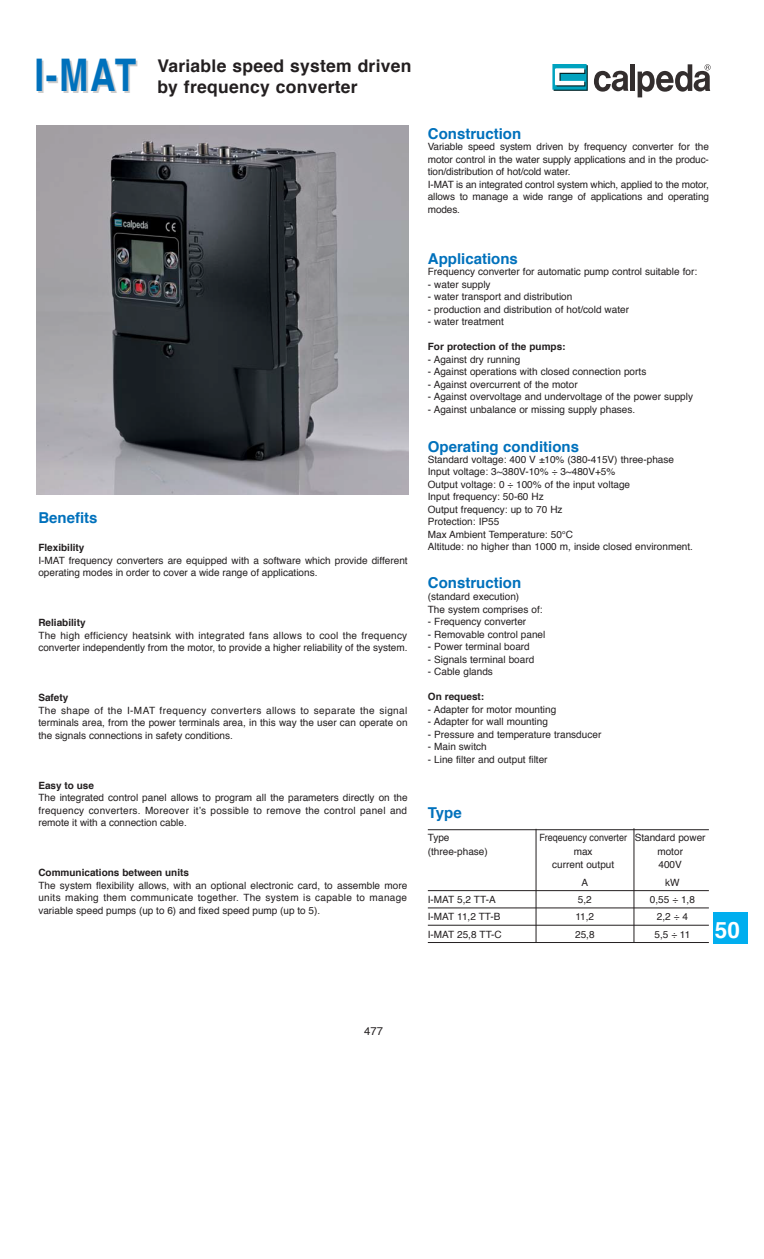
<style>
.page{position:relative;width:764px;height:1259px;background:#fff}
.page>*{position:absolute;margin:0;border:0;box-sizing:border-box;transform-origin:0 0}
.t1{font:700 45px "Helvetica";color:#0071bc;scale:.78 1}
.t2{font:700 22.5px "Helvetica";color:#fff}
.t3{font:700 17.5px "Helvetica";letter-spacing:.015em;color:#231f20}
.t4{font:700 15px "Helvetica";color:#0071bc}
.t5{font:11.25px "Helvetica";color:#231f20}
.t6{font:10px/12.5px "Helvetica";color:#231f20}
.t7{font:700 10px "Helvetica";color:#231f20}
.t8{font:10px "Helvetica";color:#231f20;scale:.9 1}
</style>
<div class="page">
<hr style="left:428px;top:829px;width:281px;height:1px;background:#231f20">
<hr style="left:428px;top:890px;width:281px;height:1px;background:#231f20">
<hr style="left:428px;top:908px;width:281px;height:1px;background:#231f20">
<hr style="left:428px;top:925px;width:281px;height:1px;background:#231f20">
<hr style="left:428px;top:942px;width:281px;height:1px;background:#231f20">
<hr style="left:536px;top:829px;width:1px;height:114px;background:#231f20">
<hr style="left:634px;top:828px;width:1px;height:114px;background:#231f20">
<div style="left:630px;top:64px;width:5px;height:27px;background:#332e2e"></div>
<svg style="left:594px;top:71px;width:34px;height:21px"></svg>
<svg style="left:552px;top:64px;width:36px;height:27px"></svg>
<svg style="left:637px;top:64px;width:73px;height:33px"></svg>
<img style="left:37px;top:125px;width:372px;height:369px">
<div style="left:713px;top:912px;width:35px;height:32px;background:#00aeef"></div>
<h1 class="t1" style="left:34px;top:39px;width:132px">I-MAT</h1>
<h3 class="t3" style="left:157px;top:52px;width:256px">Variable speed system driven</h3>
<h3 class="t3" style="left:157px;top:73px;width:202px">by frequency converter</h3>
<h3 class="t4" style="left:38px;top:505px;width:61px">Benefits</h3>
<p class="t7" style="left:38px;top:539px;width:48px">Flexibility</p>
<p class="t6" style="left:38px;top:554px;width:371px">I-MAT frequency converters are equipped with a software which provide different operating modes in order to cover a wide range of applications.</p>
<p class="t7" style="left:38px;top:614px;width:49px">Reliability</p>
<p class="t6" style="left:38px;top:629px;width:371px">The high efficiency heatsink with integrated fans allows to cool the frequency converter independently from the motor, to provide a higher reliability of the system.</p>
<p class="t7" style="left:38px;top:689px;width:32px">Safety</p>
<p class="t6" style="left:38px;top:704px;width:371px;text-align:justify">The shape of the I-MAT frequency converters allows to separate the signal terminals area, from the power terminals area, in this way the user can operate on the signals connections in safety conditions.</p>
<p class="t7" style="left:38px;top:777px;width:57px">Easy to use</p>
<p class="t6" style="left:38px;top:792px;width:371px;text-align:justify">The integrated control panel allows to program all the parameters directly on the frequency converters. Moreover it’s possible to remove the control panel and remote it with a connection cable.</p>
<p class="t7" style="left:38px;top:864px;width:152px">Communications between units</p>
<p class="t6" style="left:38px;top:879px;width:370px;text-align:justify">The system flexibility allows, with an optional electronic card, to assemble more units making them communicate together. The system is capable to manage variable speed pumps (up to 6) and fixed speed pump (up to 5).</p>
<h3 class="t4" style="left:428px;top:122px;width:95px">Construction</h3>
<p class="t6" style="left:428px;top:141px;width:283px">Variable speed system driven by frequency converter for the motor control in the water supply applications and in the produc&shy;tion/distribution of hot/cold water.<br>I-MAT is an integrated control system which, applied to the motor, allows to manage a wide range of applications and operating modes.</p>
<h3 class="t4" style="left:428px;top:247px;width:92px">Applications</h3>
<p class="t6" style="left:428px;top:266px;width:271px">Frequency converter for automatic pump control suitable for:</p>
<p class="t6" style="left:428px;top:278px;width:64px">- water supply</p>
<p class="t6" style="left:428px;top:291px;width:146px">- water transport and distribution</p>
<p class="t6" style="left:428px;top:303px;width:203px">- production and distribution of hot/cold water</p>
<p class="t6" style="left:428px;top:316px;width:78px">- water treatment</p>
<p class="t7" style="left:428px;top:339px;width:139px">For protection of the pumps:</p>
<p class="t6" style="left:428px;top:353px;width:94px">- Against dry running</p>
<p class="t6" style="left:428px;top:366px;width:220px">- Against operations with closed connection ports</p>
<p class="t6" style="left:428px;top:378px;width:151px">- Against overcurrent of the motor</p>
<p class="t6" style="left:428px;top:391px;width:267px">- Against overvoltage and undervoltage of the power supply</p>
<p class="t6" style="left:428px;top:403px;width:209px">- Against unbalance or missing supply phases.</p>
<h3 class="t4" style="left:428px;top:434px;width:153px">Operating conditions</h3>
<p class="t6" style="left:428px;top:453px;width:267px">Standard voltage: 400 V ±10% (380-415V) three-phase Input voltage: 3~380V-10% ÷ 3~480V+5%<br>Output voltage: 0 ÷ 100% of the input voltage<br>Input frequency: 50-60 Hz<br>Output frequency: up to 70 Hz<br>Protection: IP55<br>Max Ambient Temperature: 50°C<br>Altitude: no higher than 1000 m, inside closed environment.</p>
<h3 class="t4" style="left:428px;top:570px;width:95px">Construction</h3>
<p class="t6" style="left:428px;top:591px;width:116px">(standard execution)<br>The system comprises of:</p>
<p class="t6" style="left:428px;top:616px;width:100px">- Frequency converter</p>
<p class="t6" style="left:428px;top:628px;width:119px">- Removable control panel</p>
<p class="t6" style="left:428px;top:641px;width:103px">- Power terminal board</p>
<p class="t6" style="left:428px;top:653px;width:108px">- Signals terminal board</p>
<p class="t6" style="left:428px;top:666px;width:67px">- Cable glands</p>
<p class="t7" style="left:428px;top:689px;width:58px">On request:</p>
<p class="t6" style="left:428px;top:703px;width:130px">- Adapter for motor mounting</p>
<p class="t6" style="left:428px;top:716px;width:122px">- Adapter for wall mounting</p>
<p class="t6" style="left:428px;top:728px;width:175px">- Pressure and temperature transducer</p>
<p class="t6" style="left:428px;top:741px;width:60px">- Main switch</p>
<p class="t6" style="left:428px;top:753px;width:121px">- Line filter and output filter</p>
<h3 class="t4" style="left:428px;top:800px;width:35px">Type</h3>
<p class="t6" style="left:428px;top:832px;width:23px">Type</p>
<p class="t8" style="left:539px;top:830px;width:186px">Freqeuency converter Standard power</p>
<p class="t6" style="left:428px;top:845px;width:62px">(three-phase)</p>
<p class="t6" style="left:573px;top:845px;width:20px">max</p>
<p class="t6" style="left:657px;top:845px;width:27px">motor</p>
<p class="t6" style="left:552px;top:859px;width:63px">current output</p>
<p class="t6" style="left:658px;top:859px;width:25px">400V</p>
<p class="t6" style="left:581px;top:876px;width:8px">A</p>
<p class="t6" style="left:665px;top:876px;width:16px">kW</p>
<p class="t6" style="left:428px;top:893px;width:69px">I-MAT 5,2 TT-A</p>
<p class="t6" style="left:578px;top:893px;width:15px">5,2</p>
<p class="t6" style="left:650px;top:893px;width:46px">0,55 ÷ 1,8</p>
<p class="t6" style="left:428px;top:911px;width:74px">I-MAT 11,2 TT-B</p>
<p class="t6" style="left:575px;top:911px;width:20px">11,2</p>
<p class="t6" style="left:657px;top:911px;width:33px">2,2 ÷ 4</p>
<p class="t6" style="left:428px;top:928px;width:75px">I-MAT 25,8 TT-C</p>
<p class="t6" style="left:575px;top:928px;width:21px">25,8</p>
<p class="t6" style="left:654px;top:928px;width:37px">5,5 ÷ 11</p>
<h2 class="t2" style="left:715px;top:911px;width:27px">50</h2>
<p class="t5" style="left:364px;top:1022px;width:20px">477</p>
</div>
